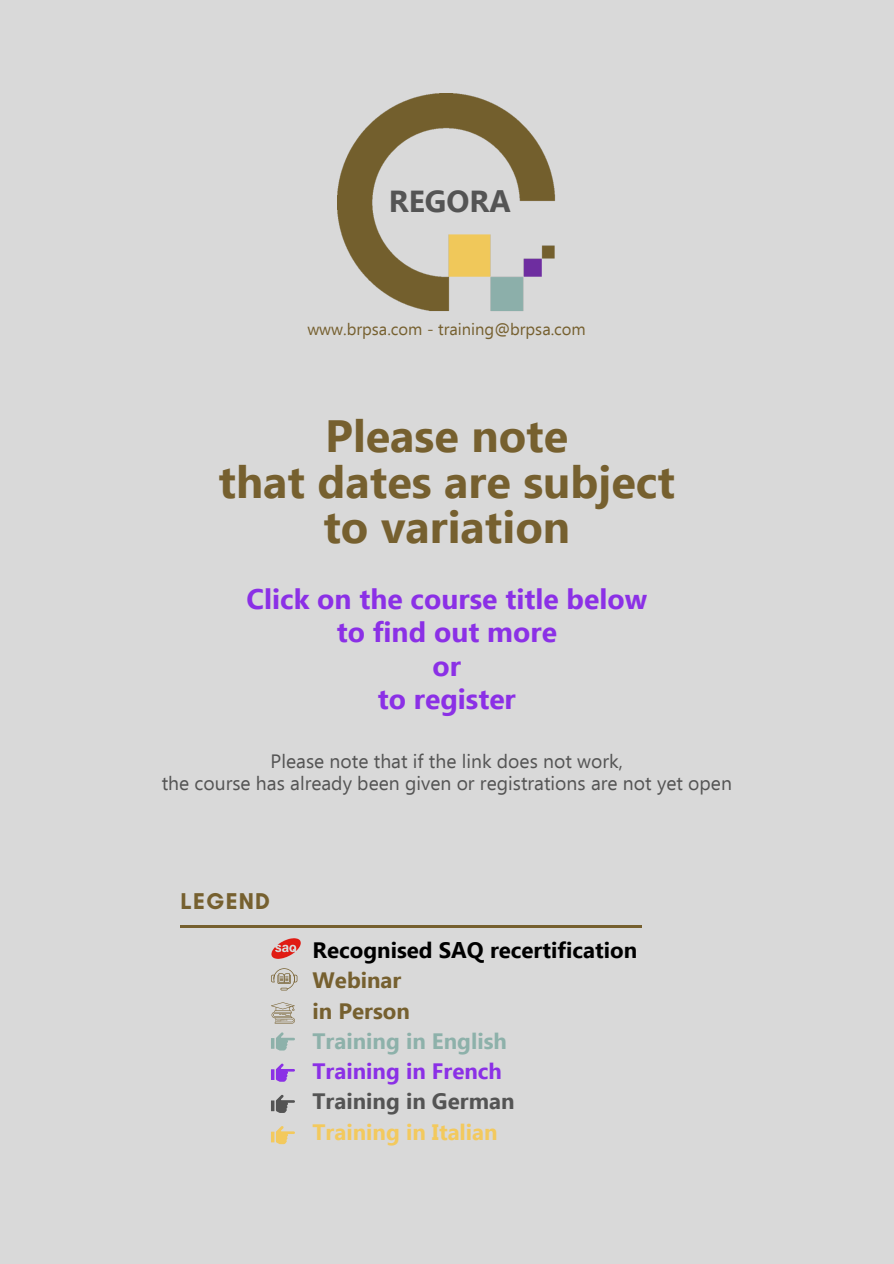
<style>
.page{position:relative;width:894px;height:1264px;background:#fff}
.page>*{position:absolute;margin:0;border:0;box-sizing:border-box;transform-origin:0 0}
.t1{font:700 45.15px/45.5px "Ebrima";color:#76602f;text-align:center}
.t2{font:700 30.3px "Ebrima";color:#545454}
.t3{font:700 28.2px/33.3px "Ebrima";color:#8b30e6;text-align:center}
.t4{font:700 23.25px "Glacial Indifference";letter-spacing:.05em;color:#76602f}
.t5{font:700 22.2px/30.3px "Ebrima";color:#000}
.t6{font:19.35px/22.8px "Ebrima";color:#545454;text-align:center}
.t7{font:16.5px "Ebrima";color:#76602f}
.s1{color:#76602f}
.s2{color:#8db1aa}
.s3{color:#8b30e6}
.s4{color:#545454}
.s5{color:#f3c95d}
</style>
<div class="page">
<div style="left:0;top:0;width:893px;height:1263px;background:#d9d9d9"></div>
<img style="left:338px;top:93px;width:217px;height:218px">
<svg style="left:271px;top:1126px;width:24px;height:18px"></svg>
<svg style="left:271px;top:968px;width:26px;height:22px"></svg>
<svg style="left:271px;top:1002px;width:24px;height:21px"></svg>
<svg style="left:271px;top:1032px;width:24px;height:18px"></svg>
<svg style="left:271px;top:1063px;width:24px;height:18px"></svg>
<svg style="left:271px;top:1094px;width:24px;height:18px"></svg>
<hr style="left:180px;top:925px;width:461px;height:2px;background:#76602f">
<img style="left:271px;top:938px;width:30px;height:21px">
<h2 class="t2" style="left:389px;top:181px;width:123px">REGORA</h2>
<p class="t7" style="left:307px;top:317px;width:280px">www.brpsa.com - training@brpsa.com</p>
<p class="t1" style="left:218px;top:412px;width:458px">Please note<br>that dates are subject to variation</p>
<h2 class="t3" style="left:246px;top:581px;width:402px">Click on the course title below to find out more<br>or<br>to register</h2>
<h3 class="t6" style="left:162px;top:748px;width:571px">Please note that if the link does not work,<br>the course has already been given or registrations are not yet open</h3>
<h1 class="t4" style="left:180px;top:886px;width:91px">LEGEND</h1>
<h5 class="t5" style="left:312px;top:934px;width:326px">Recognised SAQ recertification<br><span class="s1">Webinar<br>in Person<br></span><span class="s2">Training in English<br></span><span class="s3">Training in French<br></span><span class="s4">Training in German<br></span><span class="s5">Training in Italian</span></h5>
</div>
